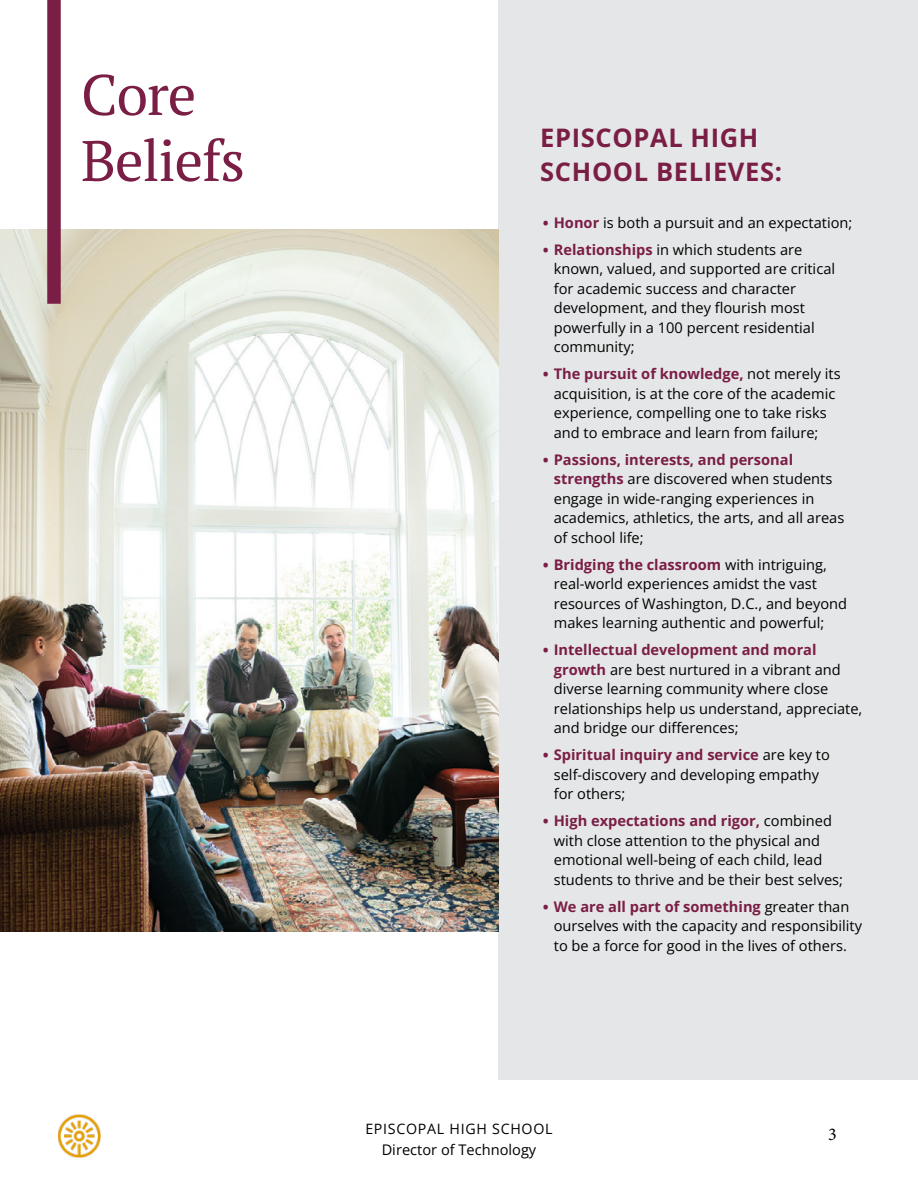
<style>
.page{position:relative;width:918px;height:1188px;background:#fff}
.page>*{position:absolute;margin:0;border:0;box-sizing:border-box;transform-origin:0 0}
.t1{font:57px/66px "PT Serif";letter-spacing:-.02em;color:#7a1e46}
.t2{font:700 25.5px/34.5px "Open Sans";letter-spacing:.025em;color:#7a1e46}
.t3{font:18px "Minion Pro";color:#000}
.t4{font:14.7px/19.5px "Open Sans";color:#000}
.t5{font:14.25px "Open Sans";letter-spacing:.05em;color:#000}
.s1{font-weight:800;font-size:13.5px;color:#7a1e46}
.s2{font-weight:700;color:#7a1e46}
</style>
<div class="page">
<img style="left:58px;top:1114px;width:43px;height:44px">
<div style="left:499px;top:0;width:419px;height:1080px;background:#e5e6e7"></div>
<img style="left:0;top:230px;width:499px;height:702px">
<div style="left:47px;top:0;width:14px;height:297px;background:#7a1e46"></div>
<h1 class="t1" style="left:81px;top:61px;width:166px">Core<br>Beliefs</h1>
<h2 class="t2" style="left:540px;top:120px;width:243px">EPISCOPAL HIGH<br>SCHOOL BELIEVES:</h2>
<p class="t4" style="left:543px;top:212px;width:311px"><span class="s1">•</span> <span class="s2">Honor</span> is both a pursuit and an expectation;</p>
<p class="t4" style="left:554px;top:239px;width:283px;text-indent:-10px"><span class="s1">•</span> <span class="s2">Relationships</span> in which students are known, valued, and supported are critical for academic success and character development, and they flourish most powerfully in a 100 percent residential community;</p>
<p class="t4" style="left:554px;top:364px;width:288px;text-indent:-10px"><span class="s1">•</span> <span class="s2">The pursuit of knowledge,</span> not merely its acquisition, is at the core of the academic experience, compelling one to take risks and to embrace and learn from failure;</p>
<p class="t4" style="left:554px;top:449px;width:292px;text-indent:-10px"><span class="s1">•</span> <span class="s2">Passions, interests, and personal strengths</span> are discovered when students engage in wide-ranging experiences in academics, athletics, the arts, and all areas of school life;</p>
<p class="t4" style="left:554px;top:554px;width:295px;text-indent:-10px"><span class="s1">•</span> <span class="s2">Bridging the classroom</span> with intriguing, real-world experiences amidst the vast resources of Washington, D.C., and beyond makes learning authentic and powerful;</p>
<p class="t4" style="left:554px;top:640px;width:310px;text-indent:-10px"><span class="s1">•</span> <span class="s2">Intellectual development and moral growth</span> are best nurtured in a vibrant and diverse learning community where close relationships help us understand, appreciate, and bridge our differences;</p>
<p class="t4" style="left:554px;top:745px;width:278px;text-indent:-10px"><span class="s1">•</span> <span class="s2">Spiritual inquiry and service</span> are key to self-discovery and developing empathy for others;</p>
<p class="t4" style="left:554px;top:811px;width:291px;text-indent:-10px"><span class="s1">•</span> <span class="s2">High expectations and rigor,</span> combined with close attention to the physical and emotional well-being of each child, lead students to thrive and be their best selves;</p>
<p class="t4" style="left:554px;top:896px;width:310px;text-indent:-10px"><span class="s1">•</span> <span class="s2">We are all part of something</span> greater than ourselves with the capacity and responsibility to be a force for good in the lives of others.</p>
<p class="t5" style="left:365px;top:1119px;width:189px">EPISCOPAL HIGH SCHOOL</p>
<p class="t4" style="left:382px;top:1140px;width:156px">Director of Technology</p>
<p class="t3" style="left:828px;top:1122px;width:10px">3</p>
</div>
